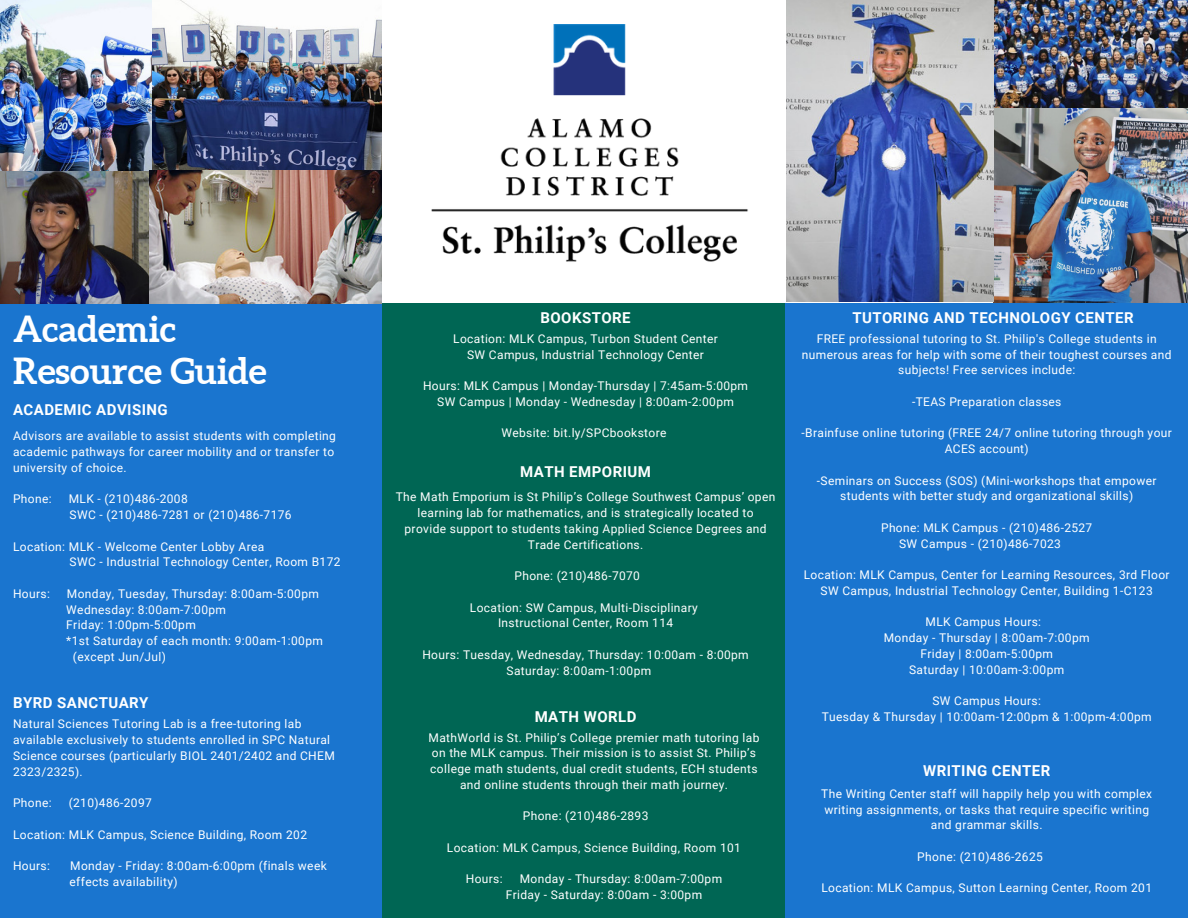
<style>
.page{position:relative;width:1188px;height:918px;background:#006654}
.page>*{position:absolute;margin:0;border:0;box-sizing:border-box;transform-origin:0 0}
.t1{font:700 36px/41.7px "Aleo";color:#fff}
.t2{font:700 15px "Roboto";letter-spacing:.03em;color:#fff}
.t3{font:12px/15.8px "Roboto";letter-spacing:.03em;color:#fff;text-align:center}
</style>
<div class="page">
<div style="left:0;top:0;width:1186px;height:303px;background:#fff"></div>
<div style="left:0;top:303px;width:381px;height:615px;background:#1a75cf"></div>
<div style="left:785px;top:303px;width:403px;height:615px;background:#1a75cf"></div>
<img style="left:787px;top:0;width:401px;height:302px">
<img style="left:152px;top:0;width:230px;height:170px">
<img style="left:0;top:0;width:152px;height:171px">
<img style="left:431px;top:25px;width:317px;height:237px">
<img style="left:0;top:171px;width:382px;height:132px">
<h1 class="t1" style="left:13px;top:308px;width:255px">Academic<br>Resource Guide</h1>
<p class="t2" style="left:13px;top:401px;width:156px">ACADEMIC ADVISING</p>
<p class="t3" style="left:13px;top:428px;width:324px;text-align:left">Advisors are available to assist students with completing academic pathways for career mobility and or transfer to university of choice.</p>
<p class="t3" style="left:13px;top:491px;width:40px">Phone:</p>
<p class="t3" style="left:69px;top:491px;width:224px;text-align:left">MLK - (210)486-2008<br>SWC - (210)486-7281 or (210)486-7176</p>
<p class="t3" style="left:70px;top:539px;width:272px;text-align:left;text-indent:-57px">Location: MLK - Welcome Center Lobby Area<br>SWC - Industrial Technology Center, Room B172</p>
<p class="t3" style="left:13px;top:586px;width:38px">Hours:</p>
<p class="t3" style="left:67px;top:586px;width:253px">Monday, Tuesday, Thursday: 8:00am-5:00pm</p>
<p class="t3" style="left:66px;top:602px;width:161px">Wednesday: 8:00am-7:00pm</p>
<p class="t3" style="left:66px;top:617px;width:131px">Friday: 1:00pm-5:00pm</p>
<p class="t3" style="left:66px;top:633px;width:258px">*1st Saturday of each month: 9:00am-1:00pm</p>
<p class="t3" style="left:73px;top:649px;width:95px">(except Jun/Jul)</p>
<p class="t2" style="left:13px;top:694px;width:137px">BYRD SANCTUARY</p>
<p class="t3" style="left:13px;top:716px;width:323px;text-align:left">Natural Sciences Tutoring Lab is a free-tutoring lab available exclusively to students enrolled in SPC Natural Science courses (particularly BIOL 2401/2402 and CHEM 2323/2325).</p>
<p class="t3" style="left:13px;top:795px;width:40px">Phone:</p>
<p class="t3" style="left:69px;top:795px;width:85px">(210)486-2097</p>
<p class="t3" style="left:13px;top:827px;width:296px">Location: MLK Campus, Science Building, Room 202</p>
<p class="t3" style="left:13px;top:858px;width:38px">Hours:</p>
<p class="t3" style="left:70px;top:858px;width:259px;text-align:left">Monday - Friday: 8:00am-6:00pm (finals week effects availability)</p>
<p class="t2" style="left:540px;top:310px;width:92px">BOOKSTORE</p>
<p class="t3" style="left:453px;top:331px;width:266px">Location: MLK Campus, Turbon Student Center<br>SW Campus, Industrial Technology Center</p>
<p class="t3" style="left:423px;top:378px;width:327px">Hours: MLK Campus | Monday-Thursday | 7:45am-5:00pm<br>SW Campus | Monday - Wednesday | 8:00am-2:00pm</p>
<p class="t3" style="left:501px;top:425px;width:167px">Website: bit.ly/SPCbookstore</p>
<p class="t2" style="left:520px;top:463px;width:132px">MATH EMPORIUM</p>
<p class="t3" style="left:396px;top:489px;width:381px">The Math Emporium is St Philip’s College Southwest Campus’ open learning lab for mathematics, and is strategically located to provide support to students taking Applied Science Degrees and Trade Certifications.</p>
<p class="t3" style="left:514px;top:568px;width:127px">Phone: (210)486-7070</p>
<p class="t3" style="left:470px;top:600px;width:229px">Location: SW Campus, Multi-Disciplinary<br>Instructional Center, Room 114</p>
<p class="t3" style="left:507px;top:647px;width:244px;text-align:left;text-indent:-84px">Hours: Tuesday, Wednesday, Thursday: 10:00am - 8:00pm<br>Saturday: 8:00am-1:00pm</p>
<p class="t2" style="left:535px;top:708px;width:103px">MATH WORLD</p>
<p class="t3" style="left:429px;top:730px;width:332px">MathWorld is St. Philip’s College premier math tutoring lab on the MLK campus. Their mission is to assist St. Philip’s college math students, dual credit students, ECH students and online students through their math journey.</p>
<p class="t3" style="left:523px;top:808px;width:127px">Phone: (210)486-2893</p>
<p class="t3" style="left:447px;top:840px;width:296px">Location: MLK Campus, Science Building, Room 101</p>
<p class="t3" style="left:466px;top:871px;width:38px">Hours:</p>
<p class="t3" style="left:506px;top:871px;width:218px;text-align:left;text-indent:14px">Monday - Thursday: 8:00am-7:00pm<br>Friday - Saturday: 8:00am - 3:00pm</p>
<p class="t2" style="left:852px;top:310px;width:283px">TUTORING AND TECHNOLOGY CENTER</p>
<p class="t3" style="left:802px;top:331px;width:371px">FREE professional tutoring to St. Philip's College students in numerous areas for help with some of their toughest courses and subjects! Free services include:</p>
<p class="t3" style="left:912px;top:394px;width:151px">-TEAS Preparation classes</p>
<p class="t3" style="left:802px;top:425px;width:372px">-Brainfuse online tutoring (FREE 24/7 online tutoring through your<br>ACES account)</p>
<p class="t3" style="left:817px;top:473px;width:341px">-Seminars on Success (SOS) (Mini-workshops that empower students with better study and organizational skills)</p>
<p class="t3" style="left:899px;top:520px;width:195px;text-align:left;text-indent:-18px">Phone: MLK Campus - (210)486-2527<br>SW Campus - (210)486-7023</p>
<p class="t3" style="left:804px;top:567px;width:367px">Location: MLK Campus, Center for Learning Resources, 3rd Floor<br>SW Campus, Industrial Technology Center, Building 1-C123</p>
<p class="t3" style="left:884px;top:614px;width:207px">MLK Campus Hours:<br>Monday - Thursday | 8:00am-7:00pm<br>Friday | 8:00am-5:00pm<br>Saturday | 10:00am-3:00pm</p>
<p class="t3" style="left:822px;top:693px;width:331px">SW Campus Hours:<br>Tuesday &amp; Thursday | 10:00am-12:00pm &amp; 1:00pm-4:00pm</p>
<p class="t2" style="left:923px;top:762px;width:129px">WRITING CENTER</p>
<p class="t3" style="left:821px;top:786px;width:332px">The Writing Center staff will happily help you with complex writing assignments, or tasks that require specific writing and grammar skills.</p>
<p class="t3" style="left:917px;top:849px;width:127px">Phone: (210)486-2625</p>
<p class="t3" style="left:821px;top:880px;width:332px">Location: MLK Campus, Sutton Learning Center, Room 201</p>
</div>
